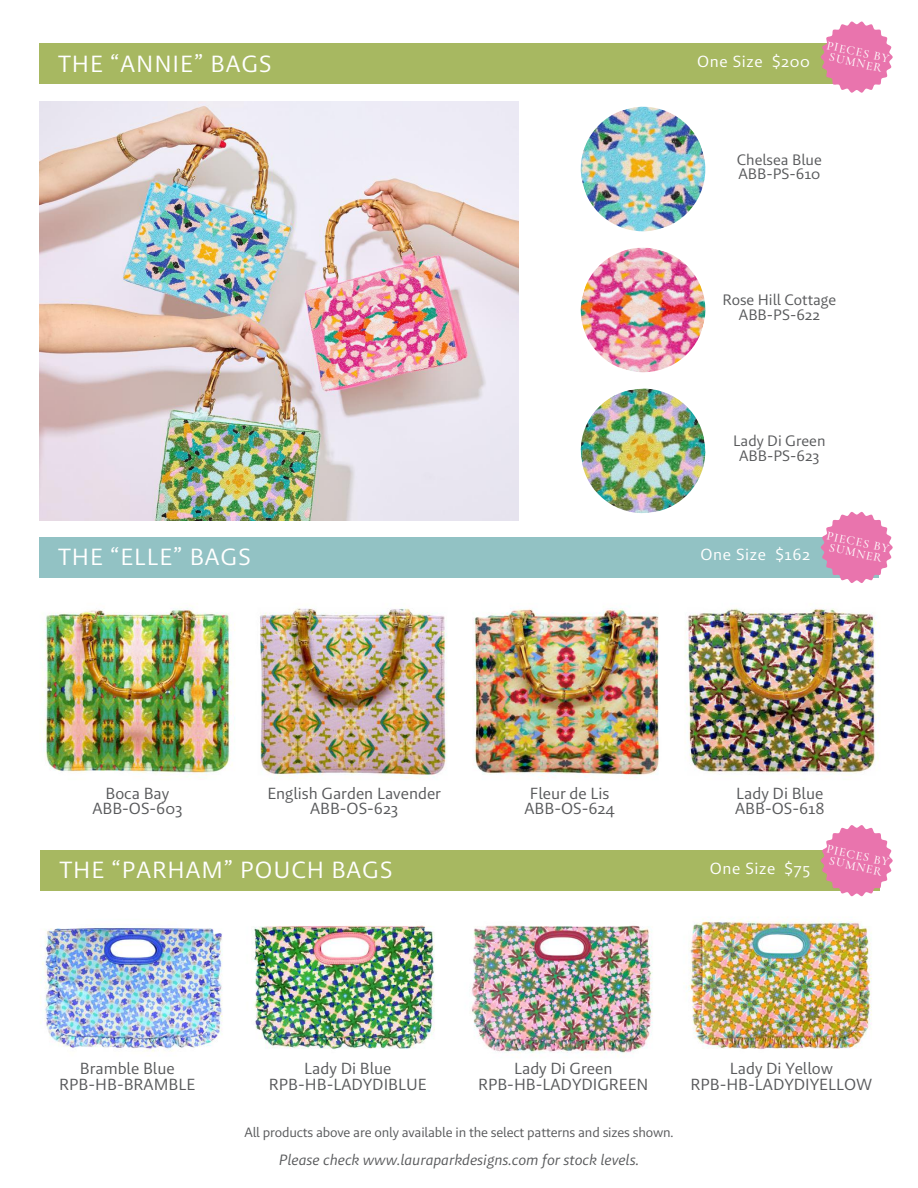
<style>
.page{position:relative;width:918px;height:1188px;background:#fff}
.page>*{position:absolute;margin:0;border:0;box-sizing:border-box;transform-origin:0 0}
.t1{font:24px "Brando Sans";letter-spacing:.04em;color:#fff}
.t2{font:16.5px/15.8px "Brando Sans";color:#58595b;text-align:center}
.t3{font:16.5px "Brando Sans";letter-spacing:.04em;color:#fff}
.t4{font:15.45px/14.9px "Brando Sans";color:#58595b;text-align:center}
.t5{font:italic 15.3px "Brando Sans";color:#58595b}
.t6{font:13.8px "Brando Sans";letter-spacing:-.01em;color:#58595b}
.t7{font:500 12.3px/10.8px "Cormorant Garamond";color:#fff;text-align:center}
</style>
<div class="page">
<div style="left:39px;top:43px;width:840px;height:41px;background:#a7b861"></div>
<img style="left:39px;top:101px;width:479px;height:420px">
<img style="left:580px;top:106px;width:126px;height:126px">
<img style="left:580px;top:247px;width:126px;height:126px">
<img style="left:580px;top:388px;width:126px;height:125px">
<img style="left:39px;top:577px;width:204px;height:198px">
<img style="left:243px;top:577px;width:212px;height:203px">
<img style="left:455px;top:577px;width:212px;height:201px">
<img style="left:667px;top:577px;width:212px;height:197px">
<div style="left:39px;top:537px;width:840px;height:40px;background:#92c2c4"></div>
<img style="left:40px;top:884px;width:183px;height:168px">
<img style="left:253px;top:925px;width:182px;height:125px">
<img style="left:471px;top:925px;width:182px;height:129px">
<img style="left:686px;top:896px;width:186px;height:154px">
<div style="left:41px;top:850px;width:839px;height:41px;background:#a7b861"></div>
<svg style="left:821px;top:22px;width:72px;height:71px"></svg>
<svg style="left:821px;top:512px;width:72px;height:71px"></svg>
<svg style="left:821px;top:825px;width:72px;height:71px"></svg>
<h1 class="t1" style="left:58px;top:53px;width:215px">THE “ANNIE” BAGS</h1>
<p class="t3" style="left:697px;top:54px;width:114px">One Size $200</p>
<p class="t7" style="left:828px;top:40px;width:65px;rotate:12deg">PIECES BY<br>SUMNER</p>
<p class="t4" style="left:737px;top:153px;width:86px;text-align:left">Chelsea Blue<br>ABB-PS-610</p>
<p class="t4" style="left:722px;top:294px;width:115px">Rose Hill Cottage<br>ABB-PS-622</p>
<p class="t4" style="left:733px;top:435px;width:94px">Lady Di Green<br>ABB-PS-623</p>
<h1 class="t1" style="left:58px;top:547px;width:194px">THE “ELLE” BAGS</h1>
<p class="t3" style="left:700px;top:548px;width:111px">One Size $162</p>
<p class="t7" style="left:828px;top:530px;width:65px;rotate:12deg">PIECES BY<br>SUMNER</p>
<p class="t2" style="left:92px;top:786px;width:92px">Boca Bay<br>ABB-OS-603</p>
<p class="t2" style="left:267px;top:786px;width:175px">English Garden Lavender<br>ABB-OS-623</p>
<p class="t2" style="left:524px;top:786px;width:92px">Fleur de Lis<br>ABB-OS-624</p>
<p class="t2" style="left:735px;top:786px;width:91px;text-align:left">Lady Di Blue<br>ABB-OS-618</p>
<h1 class="t1" style="left:59px;top:860px;width:335px">THE “PARHAM” POUCH BAGS</h1>
<p class="t3" style="left:710px;top:861px;width:102px">One Size $75</p>
<p class="t7" style="left:828px;top:843px;width:65px;rotate:12deg">PIECES BY<br>SUMNER</p>
<p class="t2" style="left:59px;top:1062px;width:137px">Bramble Blue<br>RPB-HB-BRAMBLE</p>
<p class="t2" style="left:269px;top:1062px;width:159px">Lady Di Blue<br>RPB-HB-LADYDIBLUE</p>
<p class="t2" style="left:478px;top:1062px;width:172px">Lady Di Green<br>RPB-HB-LADYDIGREEN</p>
<p class="t2" style="left:690px;top:1062px;width:183px">Lady Di Yellow<br>RPB-HB-LADYDIYELLOW</p>
<p class="t6" style="left:244px;top:1126px;width:431px">All products above are only available in the select patterns and sizes shown.</p>
<p class="t5" style="left:279px;top:1153px;width:362px">Please check www.lauraparkdesigns.com for stock levels.</p>
</div>
